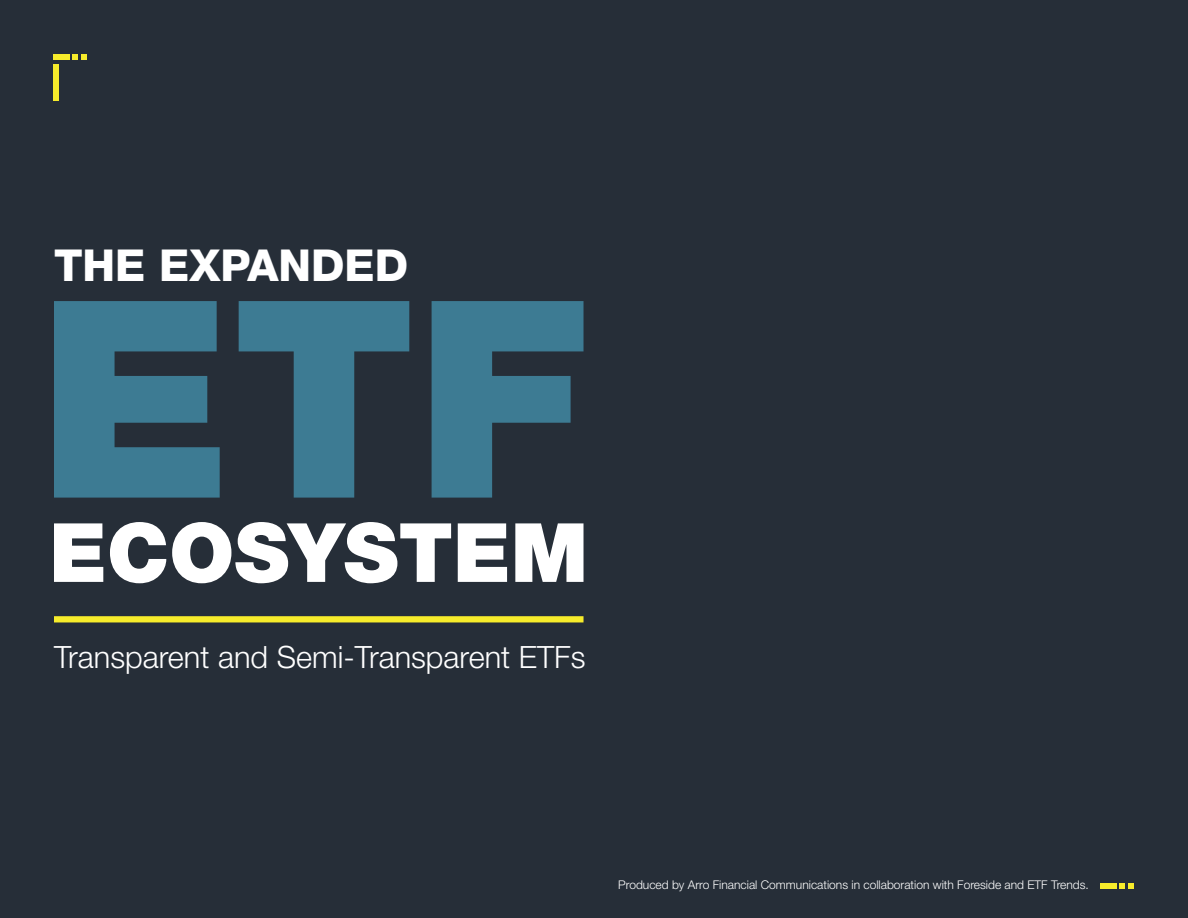
<style>
.page{position:relative;width:1188px;height:918px;background:#262e38}
.page>*{position:absolute;margin:0;border:0;box-sizing:border-box;transform-origin:0 0}
.t1{font:800 44.1px "Helvetica Neue LT Std";color:#fff}
.t2{font:300 30.75px "Helvetica Neue LT Std";color:#fff}
.t3{font:300 12px "Helvetica Neue LT Std";color:#fff}
</style>
<div class="page">
<div style="left:54px;top:616px;width:530px;height:6px;background:#f7ec2b"></div>
<svg style="left:54px;top:523px;width:49px;height:59px;background:#d7d8da"></svg>
<svg style="left:110px;top:522px;width:56px;height:61px"></svg>
<svg style="left:172px;top:522px;width:279px;height:61px"></svg>
<svg style="left:458px;top:523px;width:49px;height:59px;background:#d6d7d9"></svg>
<svg style="left:515px;top:523px;width:69px;height:59px;background:#d5d7d9"></svg>
<svg style="left:54px;top:301px;width:166px;height:197px"></svg>
<svg style="left:239px;top:301px;width:170px;height:197px"></svg>
<svg style="left:432px;top:301px;width:152px;height:197px"></svg>
<div style="left:1100px;top:883px;width:17px;height:6px;background:#f7ec2b"></div>
<svg style="left:1120px;top:883px;width:14px;height:6px"></svg>
<div style="left:53px;top:54px;width:16px;height:6px;background:#f7ec2b"></div>
<div style="left:53px;top:65px;width:6px;height:36px;background:#f7ec2b"></div>
<svg style="left:72px;top:54px;width:15px;height:6px"></svg>
<h1 class="t1" style="left:54px;top:239px;width:356px">THE EXPANDED</h1>
<h2 class="t2" style="left:54px;top:639px;width:533px">Transparent and Semi-Transparent ETFs</h2>
<p class="t3" style="left:618px;top:878px;width:472px">Produced by Arro Financial Communications in collaboration with Foreside and ETF Trends.</p>
</div>
